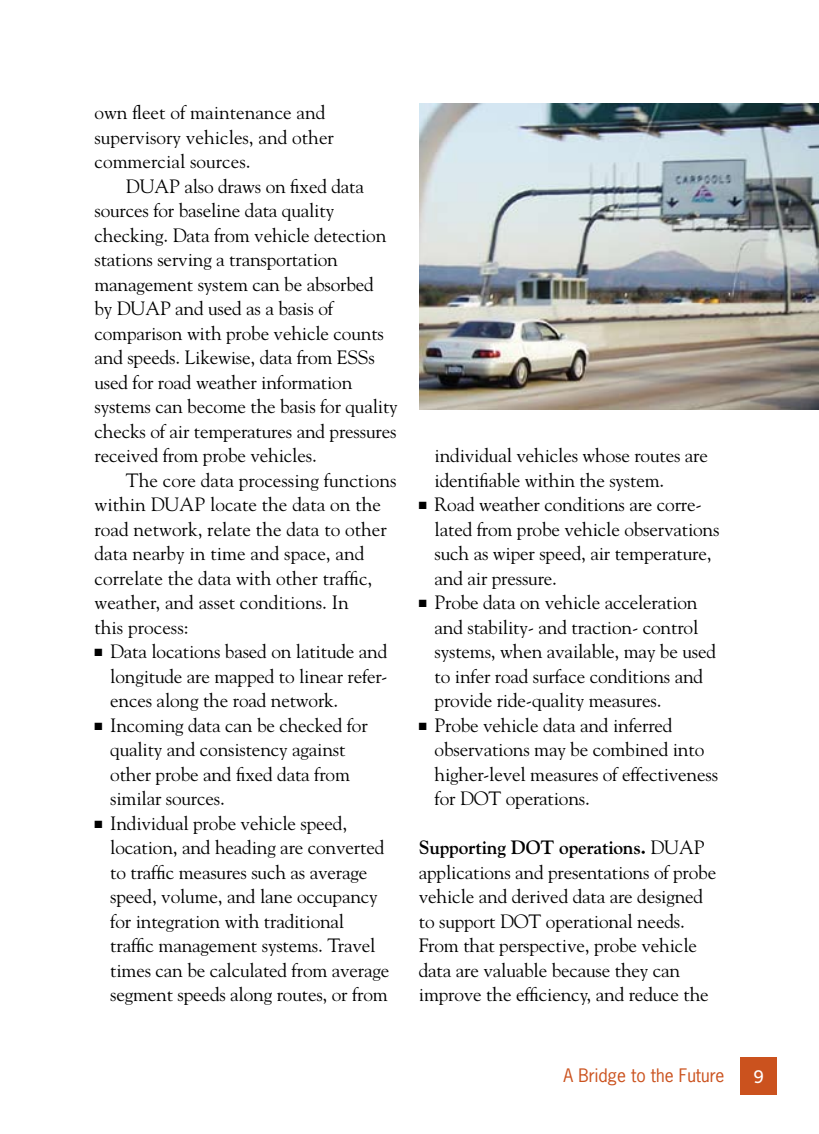
<style>
.page{position:relative;width:819px;height:1134px;background:#fff}
.page>*{position:absolute;margin:0;border:0;box-sizing:border-box;transform-origin:0 0}
.t1{font:19.25px/24.5px "Goudy";letter-spacing:-.01em;color:#000}
.t2{font:17.5px "News Gothic";color:#cb521e}
.t3{font:600 17.5px "News Gothic BT";color:#fff}
.s1{font-weight:700}
</style>
<div class="page">
<div style="left:741px;top:1058px;width:36px;height:37px;background:#cb521e"></div>
<img style="left:420px;top:104px;width:399px;height:306px">
<p class="t1" style="left:94px;top:99px;width:241px">own fleet of maintenance and supervisory vehicles, and other commercial sources.</p>
<p class="t1" style="left:94px;top:173px;width:305px;text-indent:31px">DUAP also draws on fixed data sources for baseline data quality checking. Data from vehicle detection stations serving a transportation management system can be absorbed<br>by DUAP and used as a basis of comparison with probe vehicle counts and speeds. Likewise, data from ESSs used for road weather information systems can become the basis for quality checks of air temperatures and pressures received from probe vehicles.</p>
<p class="t1" style="left:94px;top:467px;width:303px;text-indent:31px">The core data processing functions within DUAP locate the data on the road network, relate the data to other data nearby in time and space, and correlate the data with other traffic, weather, and asset conditions. In<br>this process:</p>
<p class="t1" style="left:110px;top:638px;width:279px;text-align:justify;text-indent:-16px">■ Data locations based on latitude and longitude are mapped to linear refer&shy;ences along the road network.</p>
<p class="t1" style="left:110px;top:712px;width:259px;text-indent:-16px">■ Incoming data can be checked for quality and consistency against other probe and fixed data from similar sources.</p>
<p class="t1" style="left:110px;top:810px;width:281px;text-indent:-16px">■ Individual probe vehicle speed, location, and heading are converted to traffic measures such as average speed, volume, and lane occupancy for integration with traditional traffic management systems. Travel times can be calculated from average segment speeds along routes, or from</p>
<p class="t1" style="left:435px;top:443px;width:275px">individual vehicles whose routes are identifiable within the system.</p>
<p class="t1" style="left:435px;top:491px;width:286px;text-indent:-16px">■ Road weather conditions are corre&shy;lated from probe vehicle observations such as wiper speed, air temperature, and air pressure.</p>
<p class="t1" style="left:435px;top:589px;width:283px;text-indent:-16px">■ Probe data on vehicle acceleration and stability- and traction- control systems, when available, may be used to infer road surface conditions and provide ride-quality measures.</p>
<p class="t1" style="left:435px;top:712px;width:285px;text-indent:-16px">■ Probe vehicle data and inferred observations may be combined into higher-level measures of effectiveness for DOT operations.</p>
<p class="t1" style="left:419px;top:834px;width:299px"><span class="s1">Supporting DOT operations.</span> DUAP applications and presentations of probe vehicle and derived data are designed to support DOT operational needs.<br>From that perspective, probe vehicle data are valuable because they can improve the efficiency, and reduce the</p>
<p class="t2" style="left:564px;top:1064px;width:162px">A Bridge to the Future</p>
<p class="t3" style="left:753px;top:1066px;width:12px">9</p>
</div>
